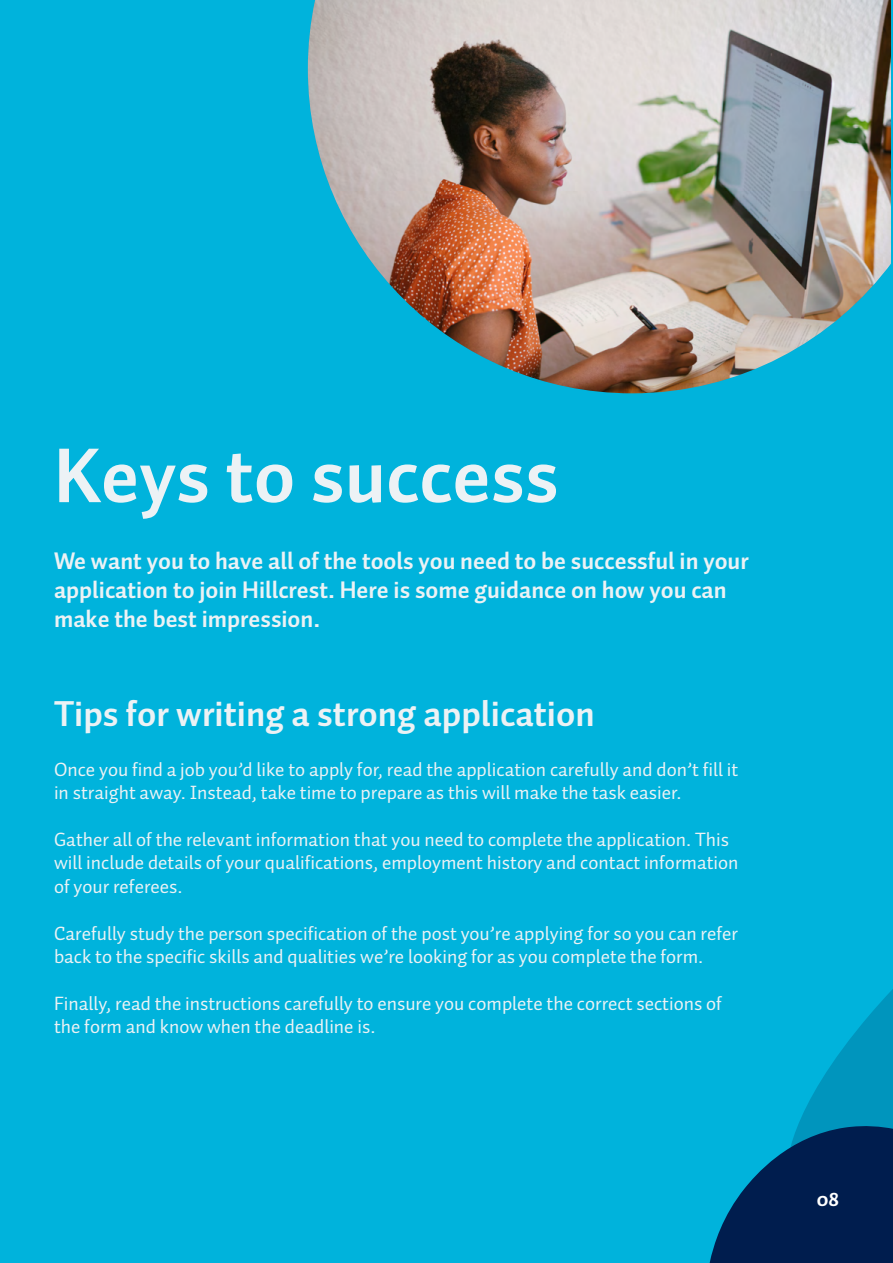
<style>
.page{position:relative;width:893px;height:1263px;background:#00b3dc}
.page>*{position:absolute;margin:0;border:0;box-sizing:border-box;transform-origin:0 0}
.t1{font:700 77.55px "Auto Pro";color:#ecf2f5}
.t2{font:700 36px "Auto Pro";color:#ecf2f5}
.t3{font:700 24px/28.8px "Auto Pro";color:#ecf2f5}
.t4{font:700 21px "Auto Pro";color:#fff}
.t5{font:19.5px/23.4px "Auto Pro";color:#ecf2f5}
</style>
<div class="page">
<svg style="left:710px;top:989px;width:183px;height:274px"></svg>
<img style="left:308px;top:0;width:583px;height:393px">
<p class="t1" style="left:54px;top:420px;width:506px">Keys to success</p>
<p class="t3" style="left:54px;top:546px;width:696px">We want you to have all of the tools you need to be successful in your application to join Hillcrest. Here is some guidance on how you can make the best impression.</p>
<p class="t2" style="left:54px;top:688px;width:542px">Tips for writing a strong application</p>
<p class="t5" style="left:54px;top:757px;width:686px">Once you find a job you’d like to apply for, read the application carefully and don’t fill it in straight away. Instead, take time to prepare as this will make the task easier.</p>
<p class="t5" style="left:54px;top:827px;width:686px">Gather all of the relevant information that you need to complete the application. This will include details of your qualifications, employment history and contact information of your referees.</p>
<p class="t5" style="left:54px;top:921px;width:686px">Carefully study the person specification of the post you’re applying for so you can refer back to the specific skills and qualities we’re looking for as you complete the form.</p>
<p class="t5" style="left:54px;top:991px;width:669px">Finally, read the instructions carefully to ensure you complete the correct sections of the form and know when the deadline is.</p>
<p class="t4" style="left:817px;top:1184px;width:24px">08</p>
</div>
